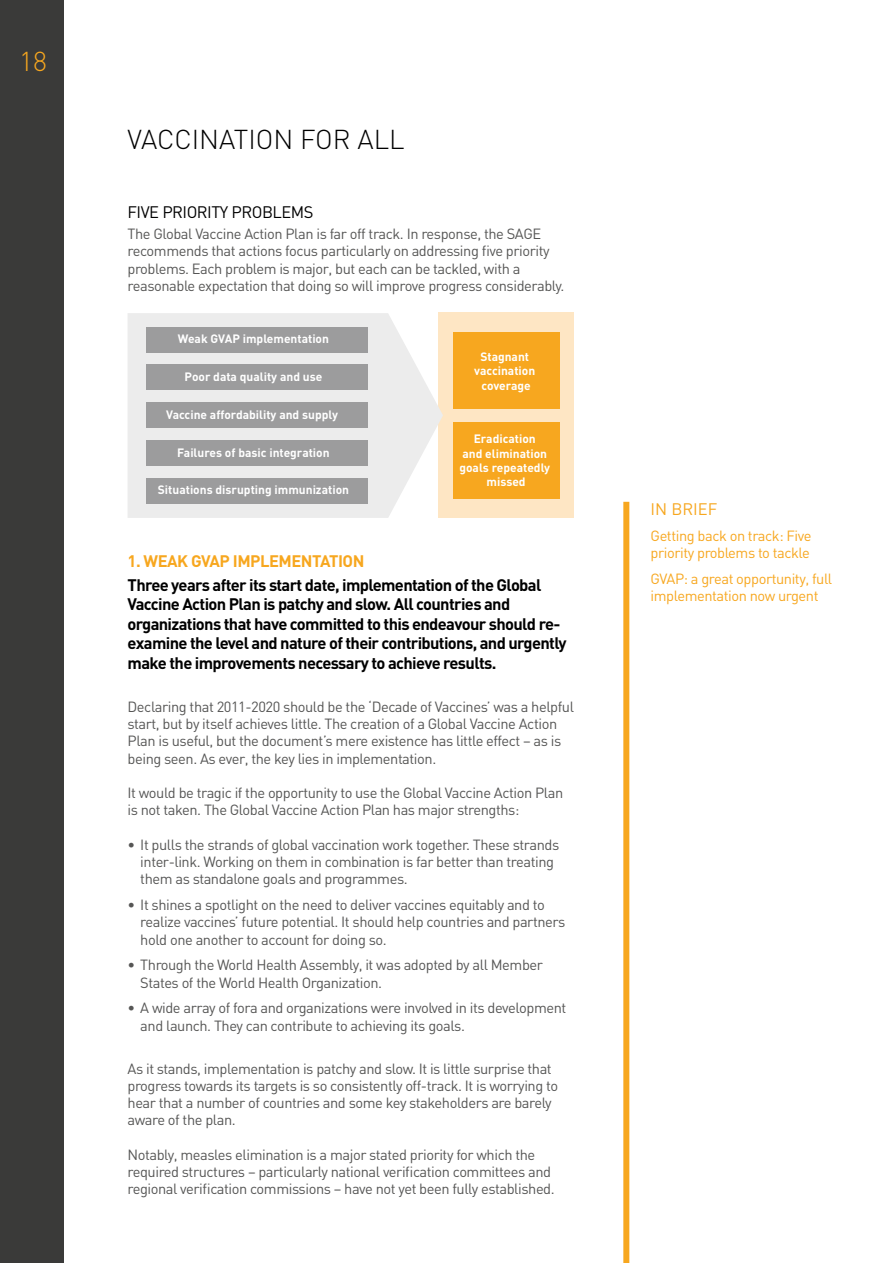
<style>
.page{position:relative;width:893px;height:1263px;background:#fff}
.page>*{position:absolute;margin:0;border:0;box-sizing:border-box;transform-origin:0 0}
.t1{font:300 27px "DIN";color:#000}
.t2{font:300 27px "DIN";color:#f7a71f}
.t3{font:700 16.5px/19.5px "DIN";letter-spacing:-.04em;color:#000}
.t4{font:700 16.5px "DIN";letter-spacing:-.03em;color:#f7a71f}
.t5{font:16.5px "DIN";letter-spacing:-.03em;color:#000}
.t6{font:16.5px "DIN";color:#f7a71f}
.t7{font:14.7px/17.2px "DIN";letter-spacing:-.03em;color:#565655}
.t8{font:14.7px/17.2px "DIN";letter-spacing:-.03em;color:#f7a71f}
.t9{font:700 12px/14.4px "DIN";color:#fff;text-align:center}
</style>
<div class="page">
<div style="left:0;top:0;width:64px;height:1263px;background:#3a3a39"></div>
<div style="left:623px;top:502px;width:6px;height:761px;background:#f7a71f"></div>
<div style="left:438px;top:313px;width:136px;height:205px;background:#fee6c4"></div>
<div style="left:453px;top:332px;width:106px;height:76px;background:#f7a71f"></div>
<div style="left:453px;top:423px;width:106px;height:76px;background:#f7a71f"></div>
<svg style="left:128px;top:313px;width:315px;height:205px;fill:#ececec"></svg>
<div style="left:146px;top:327px;width:221px;height:25px;background:#9c9c9d"></div>
<div style="left:146px;top:365px;width:221px;height:25px;background:#9c9c9d"></div>
<div style="left:146px;top:440px;width:221px;height:26px;background:#9c9c9d"></div>
<div style="left:146px;top:478px;width:221px;height:25px;background:#9c9c9d"></div>
<div style="left:146px;top:402px;width:221px;height:26px;background:#9c9c9d"></div>
<h1 class="t2" style="left:19px;top:44px;width:29px">18</h1>
<h1 class="t1" style="left:128px;top:123px;width:278px">VACCINATION FOR ALL</h1>
<p class="t5" style="left:128px;top:201px;width:188px">FIVE PRIORITY PROBLEMS</p>
<p class="t7" style="left:128px;top:225px;width:438px">The Global Vaccine Action Plan is far off track. In response, the SAGE recommends that actions focus particularly on addressing five priority problems. Each problem is major, but each can be tackled, with a reasonable expectation that doing so will improve progress considerably.</p>
<p class="t9" style="left:178px;top:331px;width:153px">Weak GVAP implementation</p>
<p class="t9" style="left:185px;top:369px;width:139px">Poor data quality and use</p>
<p class="t9" style="left:166px;top:407px;width:173px">Vaccine affordability and supply</p>
<p class="t9" style="left:177px;top:445px;width:154px">Failures of basic integration</p>
<p class="t9" style="left:158px;top:482px;width:193px">Situations disrupting immunization</p>
<p class="t9" style="left:474px;top:349px;width:63px">Stagnant vaccination coverage</p>
<p class="t9" style="left:459px;top:431px;width:92px">Eradication<br>and elimination goals repeatedly missed</p>
<p class="t4" style="left:128px;top:550px;width:238px">1. WEAK GVAP IMPLEMENTATION</p>
<p class="t3" style="left:128px;top:574px;width:441px">Three years after its start date, implementation of the Global Vaccine Action Plan is patchy and slow. All countries and organizations that have committed to this endeavour should re&shy;examine the level and nature of their contributions, and urgently make the improvements necessary to achieve results.</p>
<p class="t7" style="left:128px;top:698px;width:448px">Declaring that 2011-2020 should be the ‘Decade of Vaccines’ was a helpful start, but by itself achieves little. The creation of a Global Vaccine Action Plan is useful, but the document’s mere existence has little effect – as is being seen. As ever, the key lies in implementation.</p>
<p class="t7" style="left:128px;top:784px;width:437px">It would be tragic if the opportunity to use the Global Vaccine Action Plan is not taken. The Global Vaccine Action Plan has major strengths:</p>
<p class="t7" style="left:140px;top:836px;width:420px;text-indent:-13px">• It pulls the strands of global vaccination work together. These strands inter-link. Working on them in combination is far better than treating them as standalone goals and programmes.</p>
<p class="t7" style="left:140px;top:896px;width:426px;text-indent:-13px">• It shines a spotlight on the need to deliver vaccines equitably and to realize vaccines’ future potential. It should help countries and partners hold one another to account for doing so.</p>
<p class="t7" style="left:140px;top:956px;width:404px;text-indent:-13px">• Through the World Health Assembly, it was adopted by all Member<br>States of the World Health Organization.</p>
<p class="t7" style="left:140px;top:999px;width:428px;text-indent:-13px">• A wide array of fora and organizations were involved in its development and launch. They can contribute to achieving its goals.</p>
<p class="t7" style="left:128px;top:1059px;width:432px">As it stands, implementation is patchy and slow. It is little surprise that progress towards its targets is so consistently off-track. It is worrying to hear that a number of countries and some key stakeholders are barely aware of the plan.</p>
<p class="t7" style="left:128px;top:1146px;width:429px">Notably, measles elimination is a major stated priority for which the required structures – particularly national verification committees and regional verification commissions – have not yet been fully established.</p>
<p class="t6" style="left:651px;top:499px;width:68px">IN BRIEF</p>
<p class="t8" style="left:651px;top:527px;width:162px">Getting back on track: Five priority problems to tackle</p>
<p class="t8" style="left:651px;top:570px;width:183px">GVAP: a great opportunity, full implementation now urgent</p>
</div>
